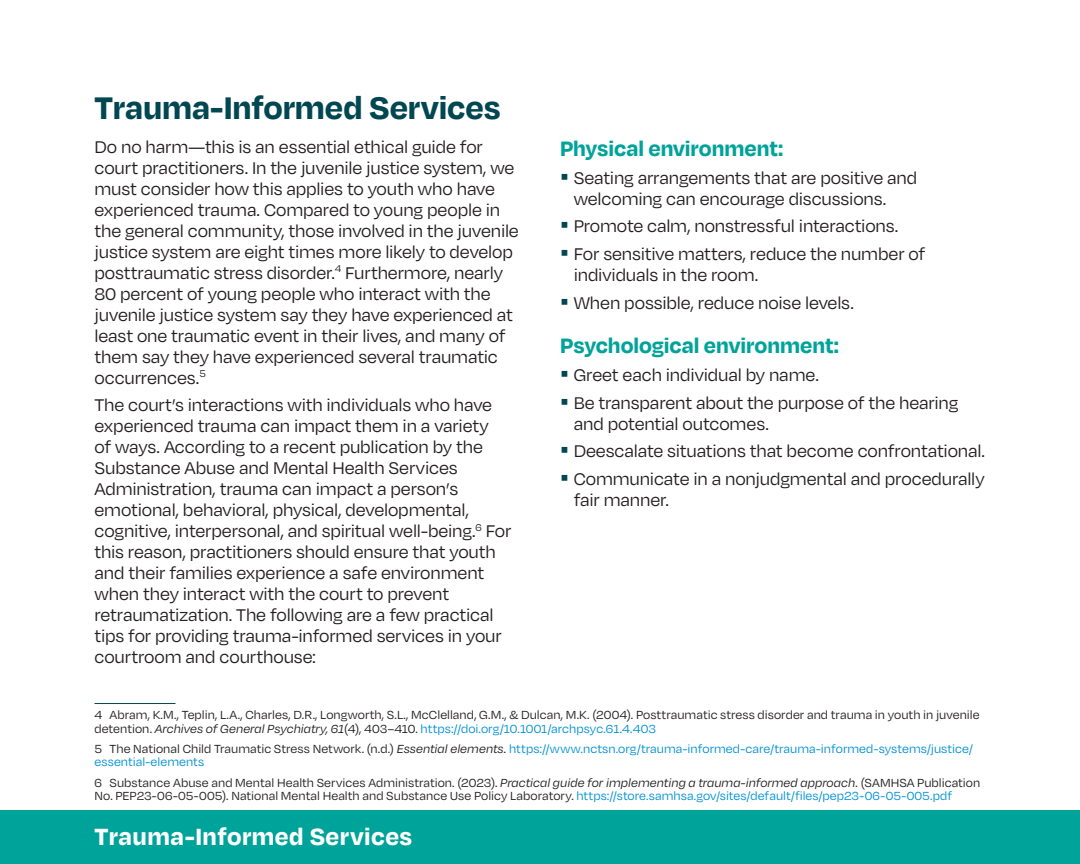
<style>
.page{position:relative;width:1080px;height:864px;background:#fff}
.page>*{position:absolute;margin:0;border:0;box-sizing:border-box;transform-origin:0 0}
.t1{font:700 36px "Degular";letter-spacing:-.005em;color:#004751}
.t2{font:700 27px "Degular";letter-spacing:.02em;color:#fff}
.t3{font:700 24px "Degular";letter-spacing:-.005em;color:#00a39a}
.t4{font:19.5px/21px "Degular";letter-spacing:-.01em;color:#231f20}
.t5{font:13.5px/13.5px "Degular";letter-spacing:.005em;color:#231f20}
.t6{font:13.5px/13.5px "Degular";letter-spacing:.005em;color:#0091d5}
.s1{font-style:italic}
.s2{color:#0091d5}
.s3{color:#231f20}
.s4{font-style:italic;color:#231f20}
</style>
<div class="page">
<div style="left:0;top:810px;width:1080px;height:54px;background:#00a39a"></div>
<hr style="left:94px;top:703px;width:82px;height:1px;background:#004751">
<h1 class="t1" style="left:94px;top:84px;width:408px">Trauma-Informed Services</h1>
<p class="t4" style="left:94px;top:136px;width:426px">Do no harm—this is an essential ethical guide for court practitioners. In the juvenile justice system, we must consider how this applies to youth who have experienced trauma. Compared to young people in the general community, those involved in the juvenile justice system are eight times more likely to develop posttraumatic stress disorder.<sup>4</sup> Furthermore, nearly 80 percent of young people who interact with the juvenile justice system say they have experienced at least one traumatic event in their lives, and many of them say they have experienced several traumatic occurrences.<sup>5</sup></p>
<p class="t4" style="left:94px;top:394px;width:419px">The court’s interactions with individuals who have experienced trauma can impact them in a variety<br>of ways. According to a recent publication by the Substance Abuse and Mental Health Services Administration, trauma can impact a person’s emotional, behavioral, physical, developmental, cognitive, interpersonal, and spiritual well-being.<sup>6</sup> For this reason, practitioners should ensure that youth and their families experience a safe environment when they interact with the court to prevent retraumatization. The following are a few practical tips for providing trauma-informed services in your courtroom and courthouse:</p>
<p class="t3" style="left:560px;top:133px;width:225px">Physical environment:</p>
<p class="t4" style="left:574px;top:166px;width:345px">Seating arrangements that are positive and welcoming can encourage discussions.</p>
<p class="t4" style="left:574px;top:212px;width:353px;line-height:27.8px">Promote calm, nonstressful interactions.<br>For sensitive matters, reduce the number of</p>
<p class="t4" style="left:574px;top:260px;width:282px;line-height:27.8px">individuals in the room.<br>When possible, reduce noise levels.</p>
<p class="t3" style="left:560px;top:330px;width:280px">Psychological environment:</p>
<p class="t4" style="left:574px;top:360px;width:386px;line-height:27.8px">Greet each individual by name.<br>Be transparent about the purpose of the hearing</p>
<p class="t4" style="left:574px;top:409px;width:413px;line-height:27.8px">and potential outcomes.<br>Deescalate situations that become confrontational.<br>Communicate in a nonjudgmental and procedurally</p>
<p class="t4" style="left:574px;top:489px;width:97px">fair manner.</p>
<p class="t5" style="left:94px;top:708px;width:887px">4 Abram, K.M., Teplin, L.A., Charles, D.R., Longworth, S.L., McClelland, G.M., &amp; Dulcan, M.K. (2004). Posttraumatic stress disorder and trauma in youth in juvenile detention. <span class="s1">Archives of General Psychiatry, 61</span>(4), 403–410. <span class="s2">https://doi.org/10.1001/archpsyc.61.4.403</span></p>
<p class="t6" style="left:94px;top:741px;width:880px"><span class="s3">5 The National Child Traumatic Stress Network. (n.d.)</span> <span class="s4">Essential elements.</span> https://www.nctsn.org/trauma-informed-care/trauma-informed-systems/justice/ essential-elements</p>
<p class="t5" style="left:94px;top:775px;width:887px">6 Substance Abuse and Mental Health Services Administration. (2023). <span class="s1">Practical guide for implementing a trauma-informed approach.</span> (SAMHSA Publication<br>No. PEP23-06-05-005). National Mental Health and Substance Use Policy Laboratory. <span class="s2">https://store.samhsa.gov/sites/default/files/pep23-06-05-005.pdf</span></p>
<h2 class="t2" style="left:94px;top:819px;width:319px">Trauma-Informed Services</h2>
</div>
